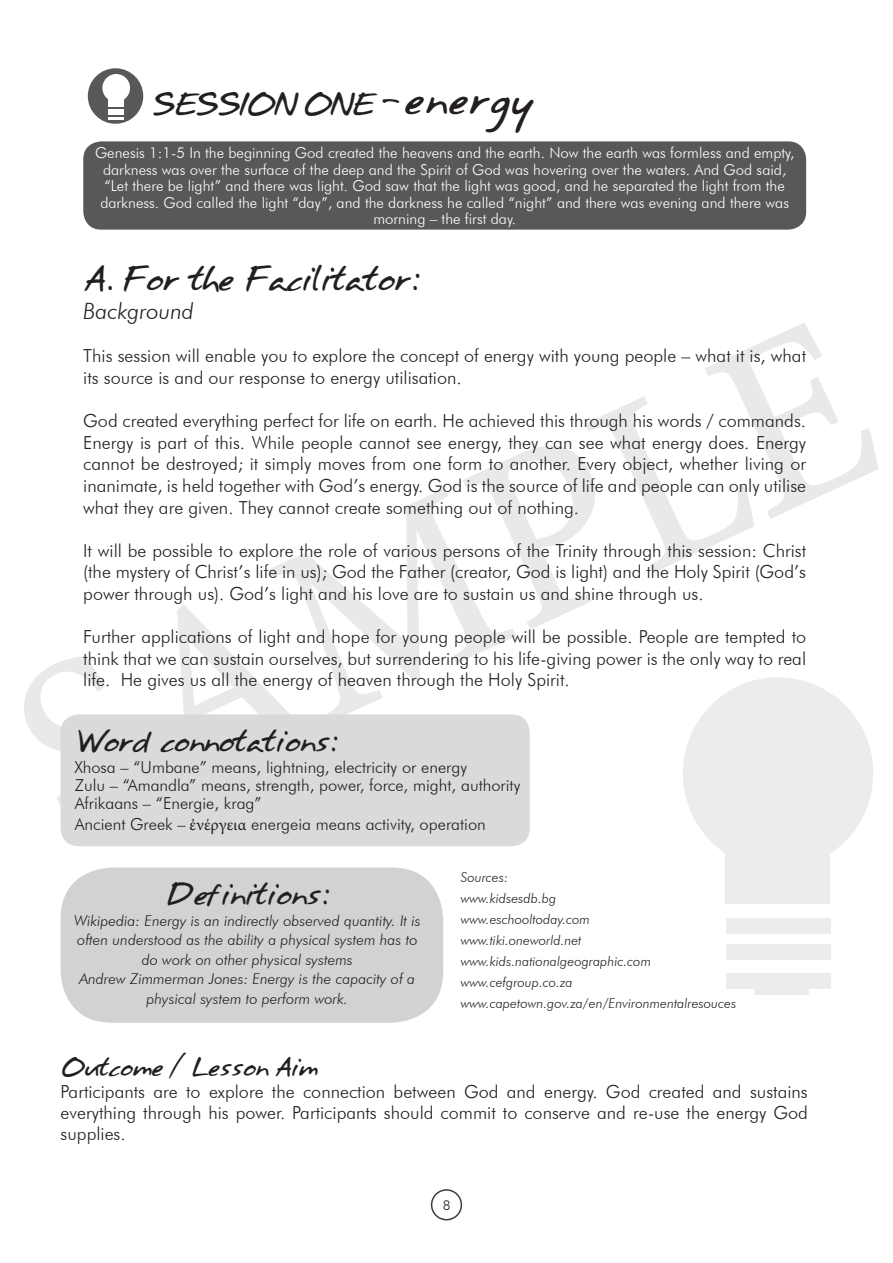
<style>
.page{position:relative;width:893px;height:1263px;background:#fff}
.page>*{position:absolute;margin:0;border:0;box-sizing:border-box;transform-origin:0 0}
.t1{font:30px "Annifont";letter-spacing:-.1em;color:#231f20}
.t2{font:27px "Annifont";letter-spacing:-.1em;color:#231f20}
.t3{font:27px "Annifont";letter-spacing:-.17em;color:#231f20}
.t4{font:22.5px "Annifont";letter-spacing:-.1em;color:#231f20}
.t5{font:italic 300 22.5px "Futura BT";color:#231f20}
.t6{font:300 18px/21.6px "Futura BT";color:#231f20;text-align:justify}
.t7{font:300 16.5px "Futura BT";color:#231f20}
.t8{font:300 15px/16.5px "Futura BT";color:#fff;text-align:center}
.t9{font:italic 300 15px/19.5px "Futura BT";color:#231f20;text-align:center}
.t10{font:italic 300 13.5px "Futura BT";color:#231f20}
.t11{font:300 13.5px "Futura BT";color:#231f20}
.s1{font-size:37.5px}
.s2{font-family:"Minion Pro";font-weight:400}
</style>
<div class="page">
<svg style="left:24px;top:323px;width:854px;height:509px"></svg>
<div style="left:431px;top:1189px;width:31px;height:31px;border:2px solid #3e3e3f;border-radius:50%"></div>
<div style="left:83px;top:141px;width:723px;height:89px;background:#57585a;border-radius:18px"></div>
<svg style="left:86px;top:66px;width:60px;height:60px;background:#707172"></svg>
<div style="left:83px;top:64px;width:65px;height:64px;border:4px solid #fff;border-radius:50%"></div>
<div style="left:102px;top:74px;width:28px;height:28px;background:#fff;border-radius:50%"></div>
<div style="left:109px;top:98px;width:15px;height:9px;background:#fff"></div>
<svg style="left:109px;top:109px;width:15px;height:11px"></svg>
<div style="left:683px;top:677px;width:190px;height:192px;background:#ececec;border-radius:50%"></div>
<div style="left:725px;top:844px;width:104px;height:59px;background:#ececec"></div>
<div style="left:727px;top:918px;width:104px;height:15px;background:#ececec"></div>
<div style="left:727px;top:944px;width:104px;height:15px;background:#ececec"></div>
<div style="left:727px;top:974px;width:104px;height:15px;background:#ececec"></div>
<div style="left:755px;top:982px;width:54px;height:13px;background:#ececec"></div>
<div style="left:61px;top:867px;width:382px;height:156px;background:#d1d2d4;border-radius:51px"></div>
<div style="left:61px;top:714px;width:469px;height:132px;background:#d9dadc;border-radius:18px"></div>
<p class="t3" style="left:149px;top:81px;width:387px">SESSION ONE - <span class="s1">energy</span></p>
<p class="t8" style="left:95px;top:145px;width:701px">Genesis 1:1-5 In the beginning God created the heavens and the earth. Now the earth was formless and empty, darkness was over the surface of the deep and the Spirit of God was hovering over the waters. And God said, “Let there be light” and there was light. God saw that the light was good, and he separated the light from the darkness. God called the light “day”, and the darkness he called “night” and there was evening and there was morning – the first day.</p>
<p class="t1" style="left:83px;top:253px;width:339px">A. For the Facilitator:</p>
<p class="t5" style="left:83px;top:298px;width:112px">Background</p>
<p class="t6" style="left:83px;top:345px;width:724px">This session will enable you to explore the concept of energy with young people – what it is, what its source is and our response to energy utilisation.</p>
<p class="t6" style="left:83px;top:410px;width:724px">God created everything perfect for life on earth. He achieved this through his words / commands.<br>Energy is part of this. While people cannot see energy, they can see what energy does. Energy cannot be destroyed; it simply moves from one form to another. Every object, whether living or inanimate, is held together with God’s energy. God is the source of life and people can only utilise what they are given. They cannot create something out of nothing.</p>
<p class="t6" style="left:83px;top:539px;width:724px">It will be possible to explore the role of various persons of the Trinity through this session: Christ (the mystery of Christ’s life in us); God the Father (creator, God is light) and the Holy Spirit (God’s power through us). God’s light and his love are to sustain us and shine through us.</p>
<p class="t6" style="left:83px;top:626px;width:724px">Further applications of light and hope for young people will be possible. People are tempted to think that we can sustain ourselves, but surrendering to his life-giving power is the only way to real life. He gives us all the energy of heaven through the Holy Spirit.</p>
<p class="t2" style="left:75px;top:718px;width:265px">Word connotations:</p>
<p class="t7" style="left:75px;top:757px;width:394px">Xhosa – “Umbane” means, lightning, electricity or energy</p>
<p class="t7" style="left:75px;top:775px;width:447px">Zulu – “Amandla” means, strength, power, force, might, authority</p>
<p class="t7" style="left:75px;top:793px;width:188px">Afrikaans – “Energie, krag”</p>
<p class="t7" style="left:75px;top:814px;width:413px">Ancient Greek – <span class="s2">ἐνέργεια</span> energeia means activity, operation</p>
<p class="t2" style="left:165px;top:871px;width:167px">Definitions:</p>
<p class="t9" style="left:74px;top:910px;width:348px">Wikipedia: Energy is an indirectly observed quantity. It is often understood as the ability a physical system has to do work on other physical systems</p>
<p class="t9" style="left:79px;top:969px;width:337px">Andrew Zimmerman Jones: Energy is the capacity of a physical system to perform work.</p>
<p class="t10" style="left:461px;top:869px;width:49px">Sources:</p>
<p class="t10" style="left:461px;top:890px;width:97px">www.kidsesdb.bg</p>
<p class="t10" style="left:461px;top:911px;width:131px">www.eschooltoday.com</p>
<p class="t10" style="left:461px;top:932px;width:122px">www.tiki.oneworld.net</p>
<p class="t10" style="left:461px;top:953px;width:192px">www.kids.nationalgeographic.com</p>
<p class="t10" style="left:461px;top:974px;width:113px">www.cefgroup.co.za</p>
<p class="t10" style="left:461px;top:995px;width:277px">www.capetown.gov.za/en/Environmentalresouces</p>
<p class="t4" style="left:61px;top:1048px;width:260px">Outcome / Lesson Aim</p>
<p class="t6" style="left:61px;top:1081px;width:749px;line-height:21px">Participants are to explore the connection between God and energy. God created and sustains everything through his power. Participants should commit to conserve and re-use the energy God supplies.</p>
<p class="t11" style="left:443px;top:1197px;width:9px">8</p>
</div>
